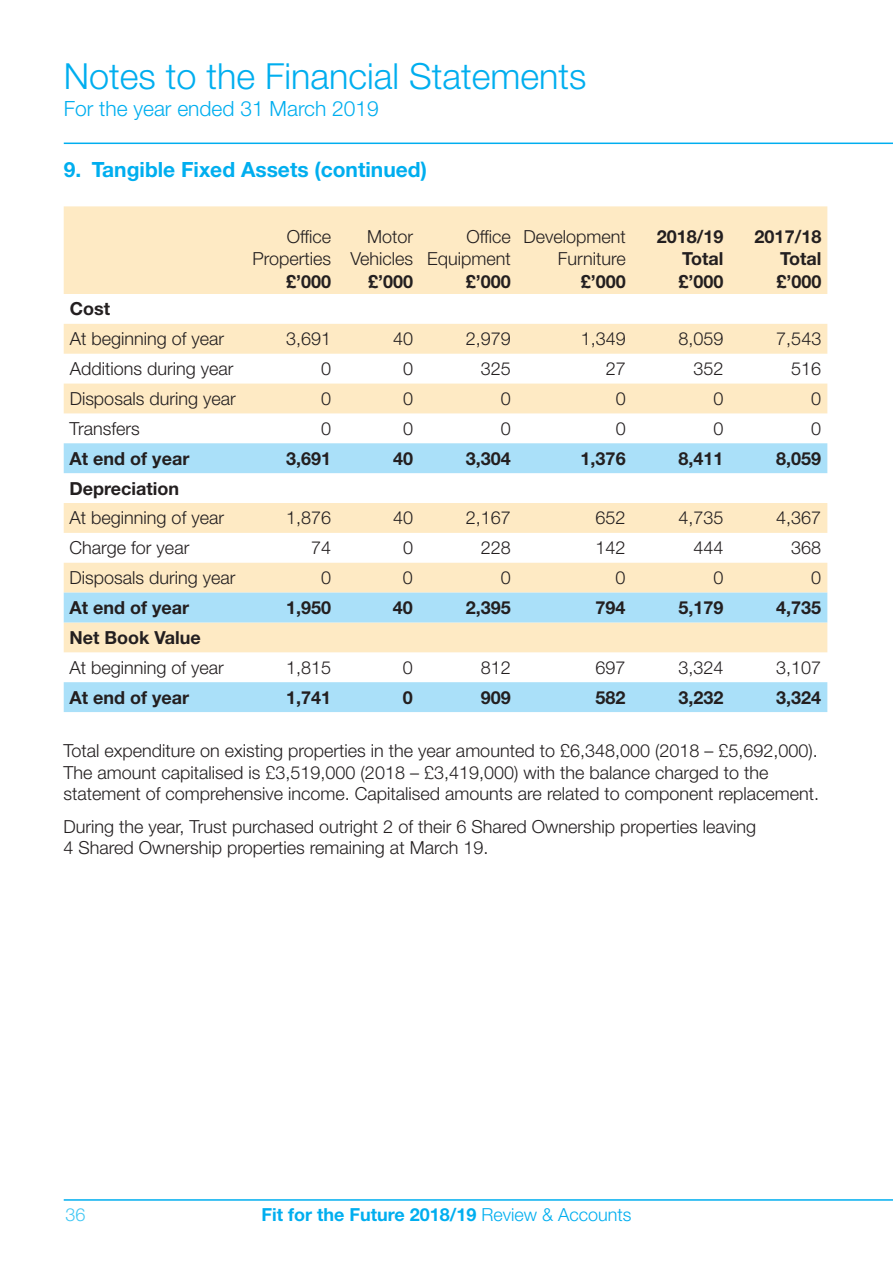
<style>
.page{position:relative;width:893px;height:1263px;background:#fff}
.page>*{position:absolute;margin:0;border:0;box-sizing:border-box;transform-origin:0 0}
.Heading{font:300 36px "Helvetica Neue LT Std";color:#00aeef}
.Notes_Heading{font:700 21px "Helvetica Neue LT Std";color:#00aeef}
.Sub_Heading{font:300 21px "Helvetica Neue LT Std";color:#00aeef}
.Body_Txt{font:300 18px/21.6px "Helvetica Neue LT Std";color:#231f20}
.Table_Body_Txt{font:300 18px/22.5px "Helvetica Neue LT Std";color:#231f20;text-align:right}
.Table_Body_Txt-2{font:700 18px "Helvetica Neue LT Std";color:#231f20}
.t1{font:700 18px "Helvetica Neue LT Std";color:#00aeef}
.t2{font:300 18px "Helvetica Neue LT Std";color:#40c7f4}
.s1{font-weight:300}
</style>
<div class="page">
<hr style="left:64px;top:1199px;width:829px;height:2px;background:#00aeef">
<hr style="left:64px;top:143px;width:829px;height:1px;background:#00aeef">
<svg style="left:64px;top:206px;width:763px;height:208px;fill:#feeac4"></svg>
<svg style="left:64px;top:443px;width:763px;height:269px"></svg>
<p class="Heading" style="left:64px;top:55px;width:524px">Notes to the Financial Statements</p>
<p class="Sub_Heading" style="left:64px;top:96px;width:317px">For the year ended 31 March 2019</p>
<p class="Notes_Heading" style="left:64px;top:157px;width:365px">9. Tangible Fixed Assets (continued)</p>
<p class="Table_Body_Txt" style="left:287px;top:225px;width:46px">Office</p>
<p class="Table_Body_Txt" style="left:253px;top:247px;width:80px">Properties</p>
<p class="Table_Body_Txt-2" style="left:286px;top:270px;width:47px">£’000</p>
<p class="Table_Body_Txt" style="left:367px;top:225px;width:48px">Motor</p>
<p class="Table_Body_Txt" style="left:350px;top:247px;width:64px">Vehicles</p>
<p class="Table_Body_Txt-2" style="left:368px;top:270px;width:47px">£’000</p>
<p class="Table_Body_Txt" style="left:467px;top:225px;width:46px">Office</p>
<p class="Table_Body_Txt" style="left:427px;top:247px;width:85px">Equipment</p>
<p class="Table_Body_Txt-2" style="left:466px;top:270px;width:47px">£’000</p>
<p class="Table_Body_Txt" style="left:523px;top:225px;width:104px">Development<br>Furniture</p>
<p class="Table_Body_Txt-2" style="left:581px;top:270px;width:47px">£’000</p>
<p class="Table_Body_Txt-2" style="left:657px;top:225px;width:68px">2018/19</p>
<p class="Table_Body_Txt-2" style="left:682px;top:248px;width:43px">Total</p>
<p class="Table_Body_Txt-2" style="left:678px;top:270px;width:47px">£’000</p>
<p class="Table_Body_Txt-2" style="left:755px;top:225px;width:68px">2017/18</p>
<p class="Table_Body_Txt-2" style="left:780px;top:248px;width:43px">Total</p>
<p class="Table_Body_Txt-2" style="left:776px;top:270px;width:47px">£’000</p>
<p class="Table_Body_Txt-2" style="left:70px;top:298px;width:42px">Cost</p>
<p class="Table_Body_Txt" style="left:70px;top:327px;width:156px">At beginning of year</p>
<p class="Table_Body_Txt" style="left:286px;top:327px;width:47px">3,691</p>
<p class="Table_Body_Txt" style="left:393px;top:327px;width:22px">40</p>
<p class="Table_Body_Txt" style="left:466px;top:327px;width:47px">2,979</p>
<p class="Table_Body_Txt" style="left:581px;top:327px;width:47px">1,349</p>
<p class="Table_Body_Txt" style="left:678px;top:327px;width:47px">8,059</p>
<p class="Table_Body_Txt" style="left:776px;top:327px;width:47px">7,543</p>
<p class="Table_Body_Txt" style="left:70px;top:357px;width:165px">Additions during year</p>
<p class="Table_Body_Txt" style="left:321px;top:357px;width:12px">0</p>
<p class="Table_Body_Txt" style="left:403px;top:357px;width:12px">0</p>
<p class="Table_Body_Txt" style="left:481px;top:357px;width:32px">325</p>
<p class="Table_Body_Txt" style="left:606px;top:357px;width:22px">27</p>
<p class="Table_Body_Txt" style="left:693px;top:357px;width:32px">352</p>
<p class="Table_Body_Txt" style="left:791px;top:357px;width:32px">516</p>
<p class="Table_Body_Txt" style="left:70px;top:387px;width:168px">Disposals during year</p>
<p class="Table_Body_Txt" style="left:321px;top:387px;width:12px">0</p>
<p class="Table_Body_Txt" style="left:403px;top:387px;width:12px">0</p>
<p class="Table_Body_Txt" style="left:501px;top:387px;width:12px">0</p>
<p class="Table_Body_Txt" style="left:616px;top:387px;width:12px">0</p>
<p class="Table_Body_Txt" style="left:713px;top:387px;width:12px">0</p>
<p class="Table_Body_Txt" style="left:811px;top:387px;width:12px">0</p>
<p class="Table_Body_Txt" style="left:70px;top:417px;width:72px">Transfers</p>
<p class="Table_Body_Txt" style="left:321px;top:417px;width:12px">0</p>
<p class="Table_Body_Txt" style="left:403px;top:417px;width:12px">0</p>
<p class="Table_Body_Txt" style="left:501px;top:417px;width:12px">0</p>
<p class="Table_Body_Txt" style="left:616px;top:417px;width:12px">0</p>
<p class="Table_Body_Txt" style="left:713px;top:417px;width:12px">0</p>
<p class="Table_Body_Txt" style="left:811px;top:417px;width:12px">0</p>
<p class="Table_Body_Txt-2" style="left:70px;top:447px;width:121px">At end of year</p>
<p class="Table_Body_Txt-2" style="left:286px;top:447px;width:47px">3,691</p>
<p class="Table_Body_Txt-2" style="left:393px;top:447px;width:22px">40</p>
<p class="Table_Body_Txt-2" style="left:466px;top:447px;width:47px">3,304</p>
<p class="Table_Body_Txt-2" style="left:581px;top:447px;width:47px">1,376</p>
<p class="Table_Body_Txt-2" style="left:678px;top:447px;width:47px">8,411</p>
<p class="Table_Body_Txt-2" style="left:776px;top:447px;width:47px">8,059</p>
<p class="Table_Body_Txt-2" style="left:70px;top:477px;width:111px">Depreciation</p>
<p class="Table_Body_Txt" style="left:70px;top:506px;width:156px">At beginning of year</p>
<p class="Table_Body_Txt" style="left:286px;top:506px;width:47px">1,876</p>
<p class="Table_Body_Txt" style="left:393px;top:506px;width:22px">40</p>
<p class="Table_Body_Txt" style="left:466px;top:506px;width:47px">2,167</p>
<p class="Table_Body_Txt" style="left:596px;top:506px;width:32px">652</p>
<p class="Table_Body_Txt" style="left:678px;top:506px;width:47px">4,735</p>
<p class="Table_Body_Txt" style="left:776px;top:506px;width:47px">4,367</p>
<p class="Table_Body_Txt" style="left:70px;top:536px;width:121px">Charge for year</p>
<p class="Table_Body_Txt" style="left:311px;top:536px;width:22px">74</p>
<p class="Table_Body_Txt" style="left:403px;top:536px;width:12px">0</p>
<p class="Table_Body_Txt" style="left:481px;top:536px;width:32px">228</p>
<p class="Table_Body_Txt" style="left:596px;top:536px;width:32px">142</p>
<p class="Table_Body_Txt" style="left:693px;top:536px;width:32px">444</p>
<p class="Table_Body_Txt" style="left:791px;top:536px;width:32px">368</p>
<p class="Table_Body_Txt" style="left:70px;top:566px;width:168px">Disposals during year</p>
<p class="Table_Body_Txt" style="left:321px;top:566px;width:12px">0</p>
<p class="Table_Body_Txt" style="left:403px;top:566px;width:12px">0</p>
<p class="Table_Body_Txt" style="left:501px;top:566px;width:12px">0</p>
<p class="Table_Body_Txt" style="left:616px;top:566px;width:12px">0</p>
<p class="Table_Body_Txt" style="left:713px;top:566px;width:12px">0</p>
<p class="Table_Body_Txt" style="left:811px;top:566px;width:12px">0</p>
<p class="Table_Body_Txt-2" style="left:70px;top:596px;width:121px">At end of year</p>
<p class="Table_Body_Txt-2" style="left:286px;top:596px;width:47px">1,950</p>
<p class="Table_Body_Txt-2" style="left:393px;top:596px;width:22px">40</p>
<p class="Table_Body_Txt-2" style="left:466px;top:596px;width:47px">2,395</p>
<p class="Table_Body_Txt-2" style="left:596px;top:596px;width:32px">794</p>
<p class="Table_Body_Txt-2" style="left:678px;top:596px;width:47px">5,179</p>
<p class="Table_Body_Txt-2" style="left:776px;top:596px;width:47px">4,735</p>
<p class="Table_Body_Txt-2" style="left:70px;top:626px;width:133px">Net Book Value</p>
<p class="Table_Body_Txt" style="left:70px;top:656px;width:156px">At beginning of year</p>
<p class="Table_Body_Txt" style="left:286px;top:656px;width:47px">1,815</p>
<p class="Table_Body_Txt" style="left:403px;top:656px;width:12px">0</p>
<p class="Table_Body_Txt" style="left:481px;top:656px;width:32px">812</p>
<p class="Table_Body_Txt" style="left:596px;top:656px;width:32px">697</p>
<p class="Table_Body_Txt" style="left:678px;top:656px;width:47px">3,324</p>
<p class="Table_Body_Txt" style="left:776px;top:656px;width:47px">3,107</p>
<p class="Table_Body_Txt-2" style="left:70px;top:686px;width:121px">At end of year</p>
<p class="Table_Body_Txt-2" style="left:286px;top:686px;width:47px">1,741</p>
<p class="Table_Body_Txt-2" style="left:403px;top:686px;width:12px">0</p>
<p class="Table_Body_Txt-2" style="left:481px;top:686px;width:32px">909</p>
<p class="Table_Body_Txt-2" style="left:595px;top:686px;width:32px">582</p>
<p class="Table_Body_Txt-2" style="left:678px;top:686px;width:47px">3,232</p>
<p class="Table_Body_Txt-2" style="left:776px;top:686px;width:47px">3,324</p>
<p class="Body_Txt" style="left:64px;top:739px;width:757px">Total expenditure on existing properties in the year amounted to £6,348,000 (2018 – £5,692,000).<br>The amount capitalised is £3,519,000 (2018 – £3,419,000) with the balance charged to the statement of comprehensive income. Capitalised amounts are related to component replacement.</p>
<p class="Body_Txt" style="left:64px;top:815px;width:694px">During the year, Trust purchased outright 2 of their 6 Shared Ownership properties leaving<br>4 Shared Ownership properties remaining at March 19.</p>
<p class="t2" style="left:65px;top:1204px;width:22px">36</p>
<p class="t1" style="left:261px;top:1204px;width:372px">Fit for the Future 2018/19 <span class="s1">Review &amp; Accounts</span></p>
</div>
